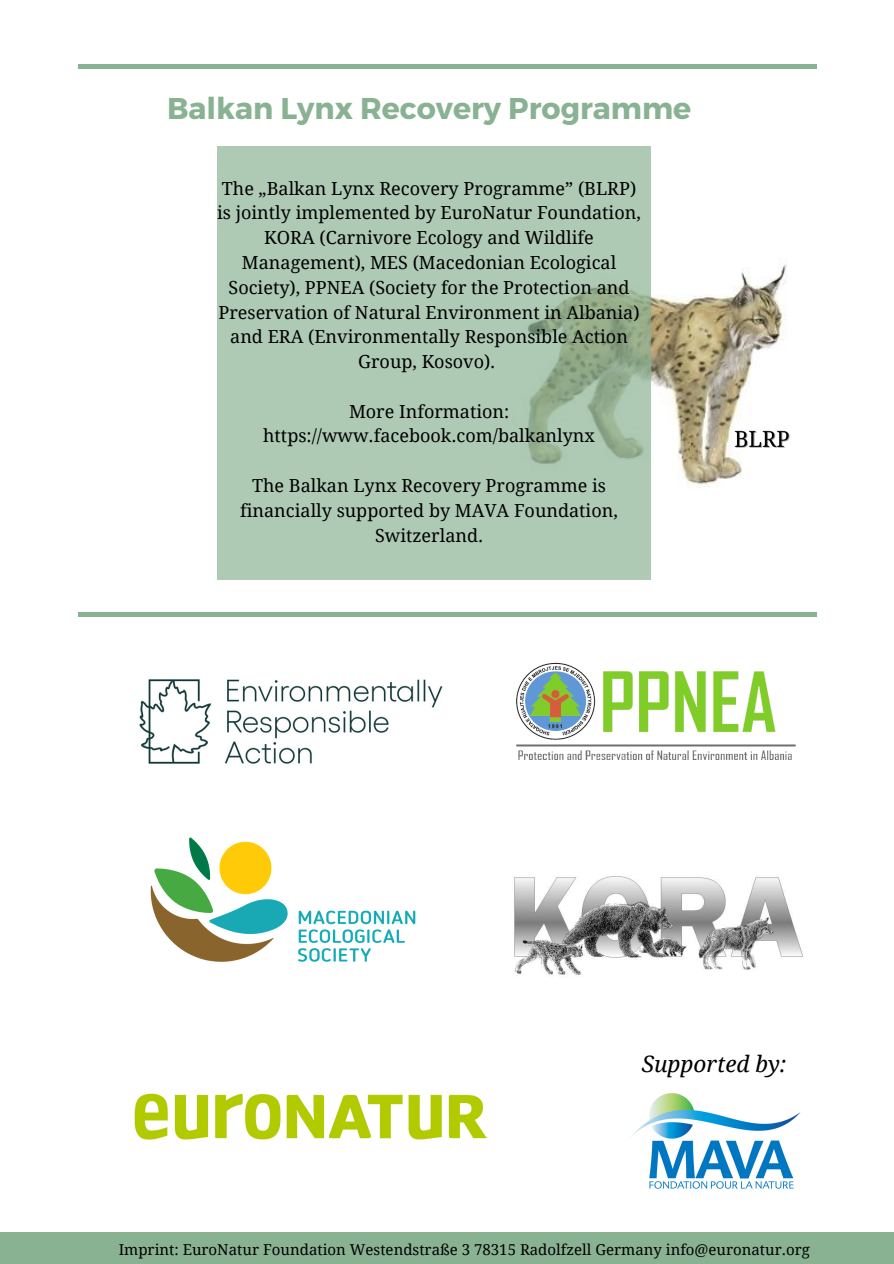
<style>
.page{position:relative;width:894px;height:1264px;background:#fff}
.page>*{position:absolute;margin:0;border:0;box-sizing:border-box;transform-origin:0 0}
.t1{font:700 30px "Montserrat";color:#89b293}
.t2{font:italic 22.5px "Droid Serif";color:#000}
.t3{font:18px/24.8px "Droid Serif";color:#000;text-align:center}
.t4{font:15px "Droid Serif";color:#000}
</style>
<div class="page">
<hr style="left:78px;top:65px;width:738px;height:4px;background:#89b293">
<div style="left:0;top:1232px;width:893px;height:31px;background:#89b293"></div>
<img style="left:516px;top:662px;width:280px;height:98px">
<img style="left:514px;top:876px;width:289px;height:99px">
<img style="left:650px;top:258px;width:137px;height:229px">
<svg style="left:217px;top:146px;width:433px;height:434px;background:#abc7b0"></svg>
<img style="left:150px;top:837px;width:266px;height:125px">
<img style="left:139px;top:679px;width:304px;height:85px">
<img style="left:134px;top:1093px;width:353px;height:47px">
<img style="left:632px;top:1093px;width:169px;height:96px">
<img style="left:734px;top:426px;width:56px;height:27px">
<div style="left:78px;top:612px;width:738px;height:5px;background:#89b293"></div>
<p class="t1" style="left:167px;top:89px;width:525px">Balkan Lynx Recovery Programme</p>
<p class="t3" style="left:217px;top:176px;width:425px">The „Balkan Lynx Recovery Programme” (BLRP) is jointly implemented by EuroNatur Foundation, KORA (Carnivore Ecology and Wildlife Management), MES (Macedonian Ecological Society), PPNEA (Society for the Protection and Preservation of Natural Environment in Albania) and ERA (Environmentally Responsible Action Group, Kosovo).</p>
<p class="t3" style="left:349px;top:399px;width:162px">More Information:</p>
<p class="t3" style="left:263px;top:424px;width:333px">https://www.facebook.com/balkanlynx</p>
<p class="t3" style="left:240px;top:473px;width:379px">The Balkan Lynx Recovery Programme is financially supported by MAVA Foundation,<br>Switzerland.</p>
<p class="t2" style="left:641px;top:1051px;width:146px">Supported by:</p>
<p class="t4" style="left:119px;top:1240px;width:692px">Imprint: EuroNatur Foundation Westendstraße 3 78315 Radolfzell Germany info@euronatur.org</p>
</div>
